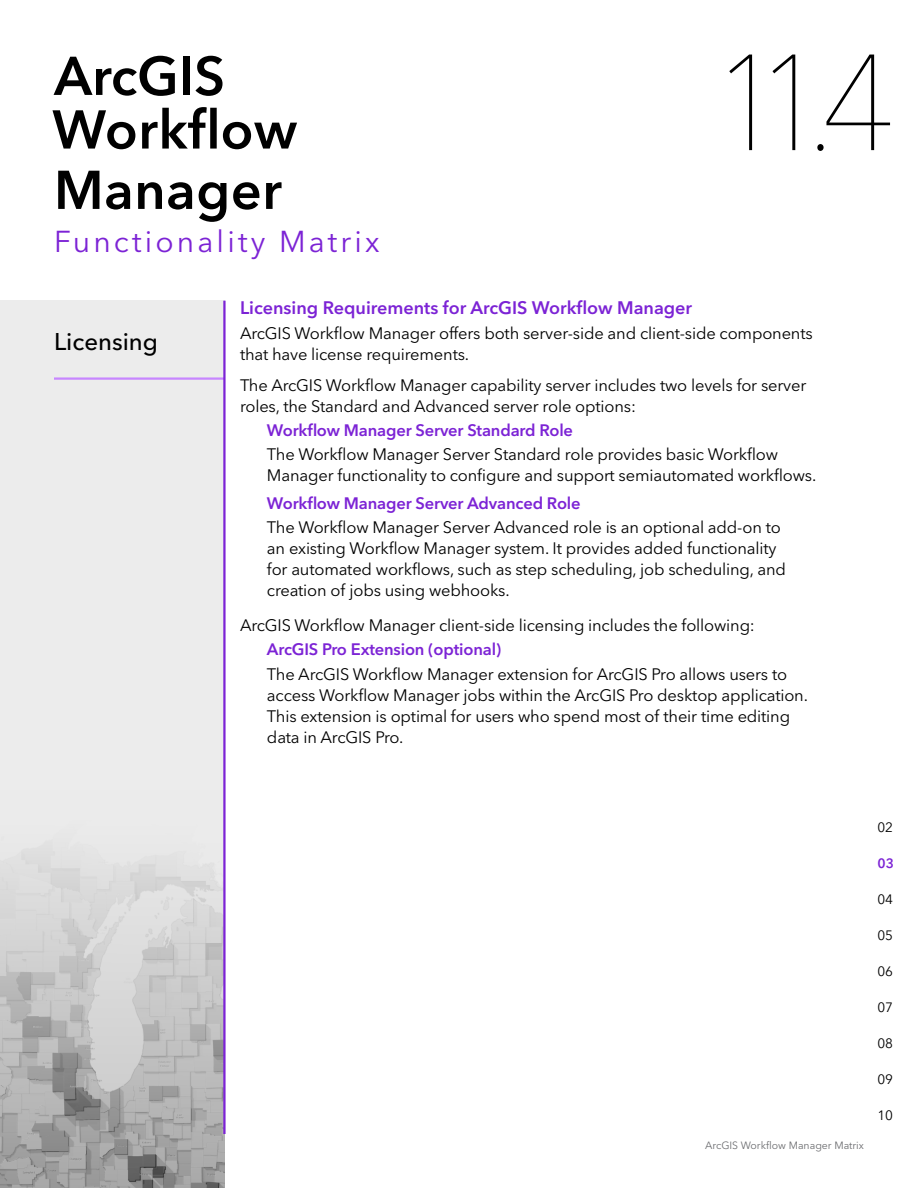
<style>
.page{position:relative;width:918px;height:1188px;background:#fff}
.page>*{position:absolute;margin:0;border:0;box-sizing:border-box;transform-origin:0 0}
.t1{font:200 135px "Avenir Next LT Pro";color:#000}
.t2{font:600 54px/53.6px "Avenir Next LT Pro";letter-spacing:.01em;color:#000}
.t3{font:30px "Avenir Next LT Pro";letter-spacing:.105em;color:#7c23d5}
.t4{font:500 24px "Avenir Next LT Pro";color:#000}
.t5{font:600 18px "Avenir Next LT Pro";color:#7c23d5}
.t6{font:16.5px/21px "Avenir Next LT Pro";letter-spacing:-.01em;color:#000}
.t7{font:600 16.5px "Avenir Next LT Pro";letter-spacing:-.01em;color:#7c23d5}
.t8{font:13.5px "Avenir Next LT Pro";color:#000}
.t9{font:600 13.5px "Avenir Next LT Pro";color:#7c23d5}
.t10{font:10.5px "Avenir Next LT Pro";color:#6d6e71}
</style>
<div class="page">
<div style="left:0;top:301px;width:225px;height:887px;background:#ececec"></div>
<img style="left:0;top:845px;width:225px;height:343px">
<hr style="left:54px;top:377px;width:171px;height:3px;background:#c786ff">
<hr style="left:223px;top:301px;width:3px;height:833px;background:#7c23d5">
<h2 class="t2" style="left:52px;top:49px;width:247px">ArcGIS<br>Workflow</h2>
<h2 class="t2" style="left:54px;top:163px;width:229px">Manager</h2>
<h3 class="t3" style="left:54px;top:223px;width:327px">Functionality Matrix</h3>
<h1 class="t1" style="left:710px;top:23px;width:188px">11.4</h1>
<h3 class="t4" style="left:54px;top:328px;width:106px">Licensing</h3>
<p class="t5" style="left:240px;top:297px;width:454px">Licensing Requirements for ArcGIS Workflow Manager</p>
<p class="t6" style="left:240px;top:322px;width:574px">ArcGIS Workflow Manager offers both server-side and client-side components that have license requirements.</p>
<p class="t6" style="left:240px;top:374px;width:568px">The ArcGIS Workflow Manager capability server includes two levels for server roles, the Standard and Advanced server role options:</p>
<p class="t7" style="left:267px;top:420px;width:308px">Workflow Manager Server Standard Role</p>
<p class="t6" style="left:267px;top:444px;width:551px">The Workflow Manager Server Standard role provides basic Workflow<br>Manager functionality to configure and support semiautomated workflows.</p>
<p class="t7" style="left:267px;top:493px;width:315px">Workflow Manager Server Advanced Role</p>
<p class="t6" style="left:267px;top:517px;width:520px">The Workflow Manager Server Advanced role is an optional add-on to an existing Workflow Manager system. It provides added functionality for automated workflows, such as step scheduling, job scheduling, and creation of jobs using webhooks.</p>
<p class="t6" style="left:240px;top:615px;width:516px">ArcGIS Workflow Manager client-side licensing includes the following:</p>
<p class="t7" style="left:267px;top:640px;width:236px">ArcGIS Pro Extension (optional)</p>
<p class="t6" style="left:267px;top:663px;width:543px">The ArcGIS Workflow Manager extension for ArcGIS Pro allows users to access Workflow Manager jobs within the ArcGIS Pro desktop application.<br>This extension is optimal for users who spend most of their time editing data in ArcGIS Pro.</p>
<p class="t10" style="left:705px;top:1139px;width:160px">ArcGIS Workflow Manager Matrix</p>
<p class="t8" style="left:878px;top:819px;width:17px">02</p>
<p class="t9" style="left:878px;top:855px;width:18px">03</p>
<p class="t8" style="left:878px;top:891px;width:17px">04</p>
<p class="t8" style="left:878px;top:927px;width:17px">05</p>
<p class="t8" style="left:878px;top:963px;width:17px">06</p>
<p class="t8" style="left:878px;top:999px;width:17px">07</p>
<p class="t8" style="left:878px;top:1035px;width:17px">08</p>
<p class="t8" style="left:878px;top:1071px;width:17px">09</p>
<p class="t8" style="left:878px;top:1107px;width:17px">10</p>
</div>
